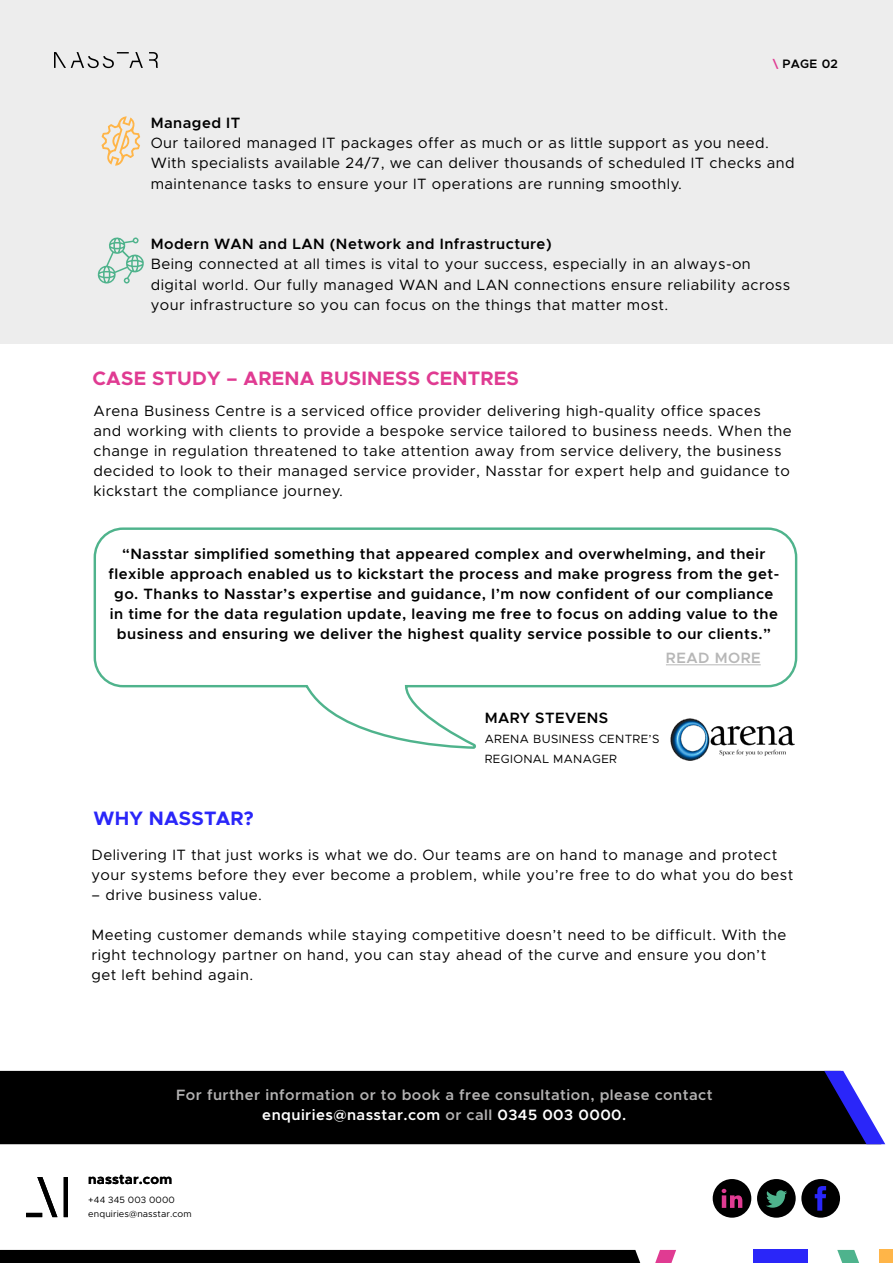
<style>
.page{position:relative;width:893px;height:1263px;background:#fff}
.page>*{position:absolute;margin:0;border:0;box-sizing:border-box;transform-origin:0 0}
.t1{font:700 19.5px "Metropolis";letter-spacing:.01em;color:#e03b92}
.t2{font:700 19.5px "Metropolis";letter-spacing:.01em;color:#2a26f9}
.t3{font:15px/20.1px "Metropolis";letter-spacing:.03em;color:#000}
.t4{font:600 15px/20.1px "Metropolis";letter-spacing:.03em;color:#000;text-align:center}
.t5{font:600 15px/20.1px "Metropolis";letter-spacing:.03em;color:#b3b2b2;text-align:center}
.t6{font:600 15px "Metropolis";letter-spacing:.03em;color:#b7b7b7}
.t7{font:700 13.8px "Metropolis";letter-spacing:.01em;color:#000}
.t8{font:600 12.3px "Metropolis";letter-spacing:.03em;color:#000}
.t9{font:12px/20.1px "Metropolis";letter-spacing:.03em;color:#000}
.t10{font:9.15px/13.8px "Metropolis";letter-spacing:.01em;color:#000}
.s1{color:#e03b92}
.s2{color:#fff}
</style>
<div class="page">
<div style="left:0;top:0;width:893px;height:343px;background:#ededed"></div>
<svg style="left:149px;top:52px;width:9px;height:16px"></svg>
<svg style="left:54px;top:52px;width:89px;height:16px"></svg>
<div style="left:713px;top:1179px;width:38px;height:39px;background:#000;border-radius:50%"></div>
<div style="left:757px;top:1179px;width:39px;height:39px;background:#000;border-radius:50%"></div>
<div style="left:801px;top:1179px;width:39px;height:39px;background:#000;border-radius:50%"></div>
<svg style="left:722px;top:1189px;width:20px;height:19px"></svg>
<svg style="left:766px;top:1190px;width:21px;height:18px"></svg>
<svg style="left:815px;top:1186px;width:11px;height:25px"></svg>
<div style="left:0;top:1250px;width:640px;height:13px;background:#000"></div>
<svg style="left:655px;top:1250px;width:21px;height:13px"></svg>
<div style="left:753px;top:1250px;width:55px;height:13px;background:#2a26f9"></div>
<svg style="left:837px;top:1250px;width:22px;height:13px"></svg>
<svg style="left:879px;top:1250px;width:14px;height:13px"></svg>
<svg style="left:26px;top:1177px;width:31px;height:40px"></svg>
<svg style="left:64px;top:1177px;width:4px;height:40px"></svg>
<div style="left:0;top:1071px;width:824px;height:73px;background:#000"></div>
<svg style="left:824px;top:1071px;width:61px;height:73px"></svg>
<svg style="left:93px;top:527px;width:705px;height:222px"></svg>
<svg style="left:97px;top:237px;width:47px;height:47px"></svg>
<svg style="left:101px;top:116px;width:39px;height:50px"></svg>
<img style="left:670px;top:719px;width:125px;height:41px">
<p class="t8" style="left:773px;top:56px;width:67px"><span class="s1">\</span> PAGE 02</p>
<p class="t4" style="left:151px;top:113px;width:91px">Managed IT</p>
<p class="t3" style="left:151px;top:133px;width:645px">Our tailored managed IT packages offer as much or as little support as you need.<br>With specialists available 24/7, we can deliver thousands of scheduled IT checks and maintenance tasks to ensure your IT operations are running smoothly.</p>
<p class="t4" style="left:151px;top:234px;width:402px">Modern WAN and LAN (Network and Infrastructure)</p>
<p class="t3" style="left:151px;top:254px;width:641px">Being connected at all times is vital to your success, especially in an always-on digital world. Our fully managed WAN and LAN connections ensure reliability across your infrastructure so you can focus on the things that matter most.</p>
<h1 class="t1" style="left:93px;top:366px;width:428px">CASE STUDY – ARENA BUSINESS CENTRES</h1>
<p class="t3" style="left:94px;top:401px;width:700px">Arena Business Centre is a serviced office provider delivering high-quality office spaces and working with clients to provide a bespoke service tailored to business needs. When the change in regulation threatened to take attention away from service delivery, the business decided to look to their managed service provider, Nasstar for expert help and guidance to kickstart the compliance journey.</p>
<p class="t4" style="left:109px;top:544px;width:672px">“Nasstar simplified something that appeared complex and overwhelming, and their flexible approach enabled us to kickstart the process and make progress from the get&shy;go. Thanks to Nasstar’s expertise and guidance, I’m now confident of our compliance in time for the data regulation update, leaving me free to focus on adding value to the business and ensuring we deliver the highest quality service possible to our clients.”</p>
<h1 class="t2" style="left:94px;top:806px;width:162px">WHY NASSTAR?</h1>
<p class="t6" style="left:666px;top:648px;width:96px">READ MORE</p>
<p class="t4" style="left:485px;top:707px;width:125px">MARY STEVENS</p>
<p class="t9" style="left:485px;top:728px;width:176px">ARENA BUSINESS CENTRE’S<br>REGIONAL MANAGER</p>
<p class="t3" style="left:91px;top:845px;width:703px">Delivering IT that just works is what we do. Our teams are on hand to manage and protect your systems before they ever become a problem, while you’re free to do what you do best</p>
<p class="t3" style="left:91px;top:885px;width:172px">– drive business value.</p>
<p class="t3" style="left:91px;top:925px;width:696px">Meeting customer demands while staying competitive doesn’t need to be difficult. With the right technology partner on hand, you can stay ahead of the curve and ensure you don’t get left behind again.</p>
<p class="t5" style="left:176px;top:1085px;width:538px">For further information or to book a free consultation, please contact <span class="s2">enquiries@nasstar.com</span> or call <span class="s2">0345 003 0000.</span></p>
<p class="t7" style="left:88px;top:1170px;width:85px">nasstar.com</p>
<p class="t10" style="left:88px;top:1193px;width:105px">+44 345 003 0000 enquiries@nasstar.com</p>
</div>
